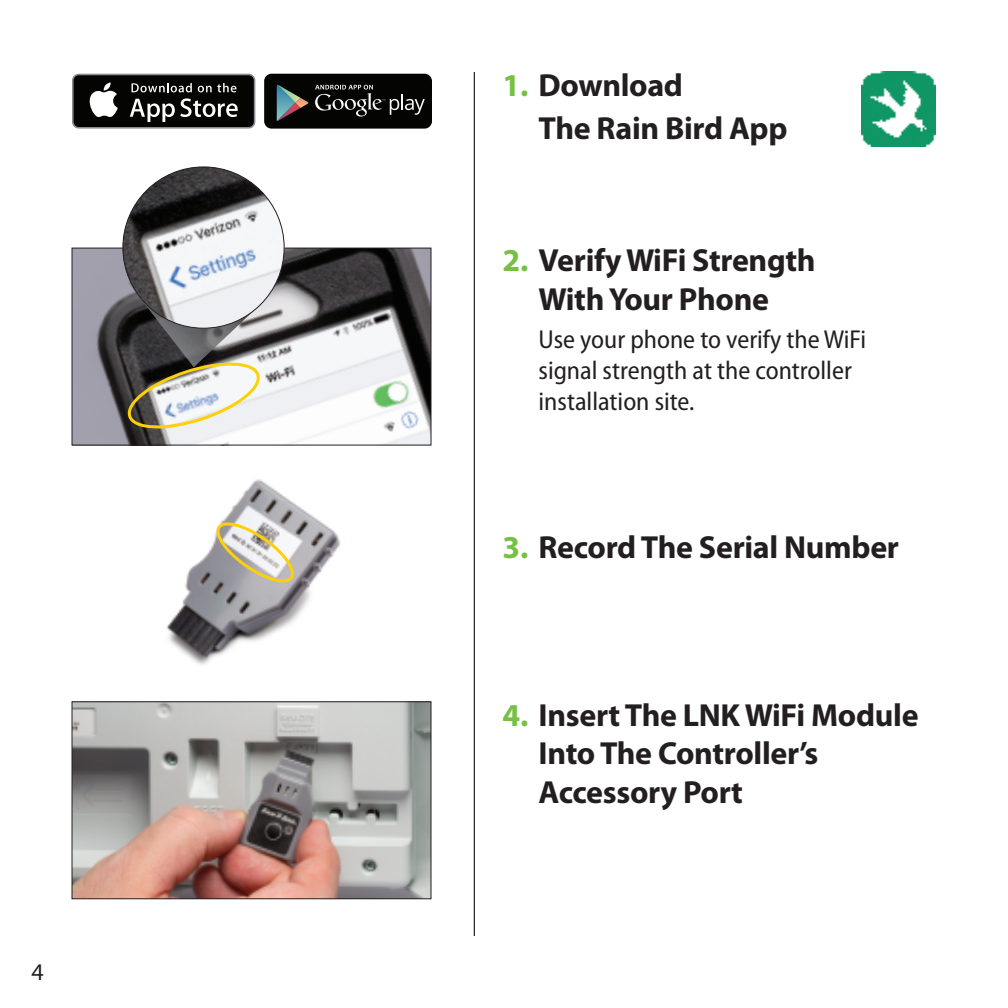
<style>
.page{position:relative;width:1008px;height:1008px;background:#fff}
.page>*{position:absolute;margin:0;border:0;box-sizing:border-box;transform-origin:0 0}
.t1{font:700 32px/38.4px "Myriad Pro";letter-spacing:-.01em;color:#231f20}
.t2{font:semi-condensed 26px/31.2px "Myriad Pro";color:#231f20}
.t3{font:24px "Myriad Pro";color:#231f20}
.s1{color:#76c043}
</style>
<div class="page">
<img style="left:74px;top:250px;width:356px;height:194px">
<div style="left:72px;top:248px;width:360px;height:198px;border:1px solid #231f20"></div>
<hr style="left:474px;top:72px;width:1px;height:864px;background:#231f20">
<img style="left:123px;top:167px;width:161px;height:161px;border-radius:81px">
<svg style="left:72px;top:74px;width:183px;height:55px;background:#373837"></svg>
<div style="left:264px;top:74px;width:168px;height:55px;background:#040503;border-radius:7px"></div>
<svg style="left:277px;top:85px;width:31px;height:36px"></svg>
<svg style="left:315px;top:85px;width:110px;height:32px"></svg>
<img style="left:166px;top:479px;width:174px;height:186px">
<svg style="left:210px;top:520px;width:91px;height:65px"></svg>
<svg style="left:126px;top:282px;width:138px;height:151px"></svg>
<img style="left:74px;top:703px;width:356px;height:194px">
<div style="left:72px;top:701px;width:360px;height:198px;border:1px solid #231f20"></div>
<img style="left:861px;top:72px;width:75px;height:75px">
<p class="t3" style="left:32px;top:957px;width:14px">4</p>
<p class="t1" style="left:539px;top:63px;width:250px;line-height:43.2px;text-indent:-36px"><span class="s1">1.</span> Download<br>The Rain Bird App</p>
<p class="t1" style="left:503px;top:240px;width:315px;text-align:center"><span class="s1">2.</span> Verify WiFi Strength<br>With Your Phone</p>
<p class="t2" style="left:539px;top:323px;width:329px">Use your phone to verify the WiFi signal strength at the controller installation site.</p>
<p class="t1" style="left:503px;top:527px;width:398px"><span class="s1">3.</span> Record The Serial Number</p>
<p class="t1" style="left:539px;top:695px;width:382px;text-indent:-36px"><span class="s1">4.</span> Insert The LNK WiFi Module<br>Into The Controller’s<br>Accessory Port</p>
</div>
